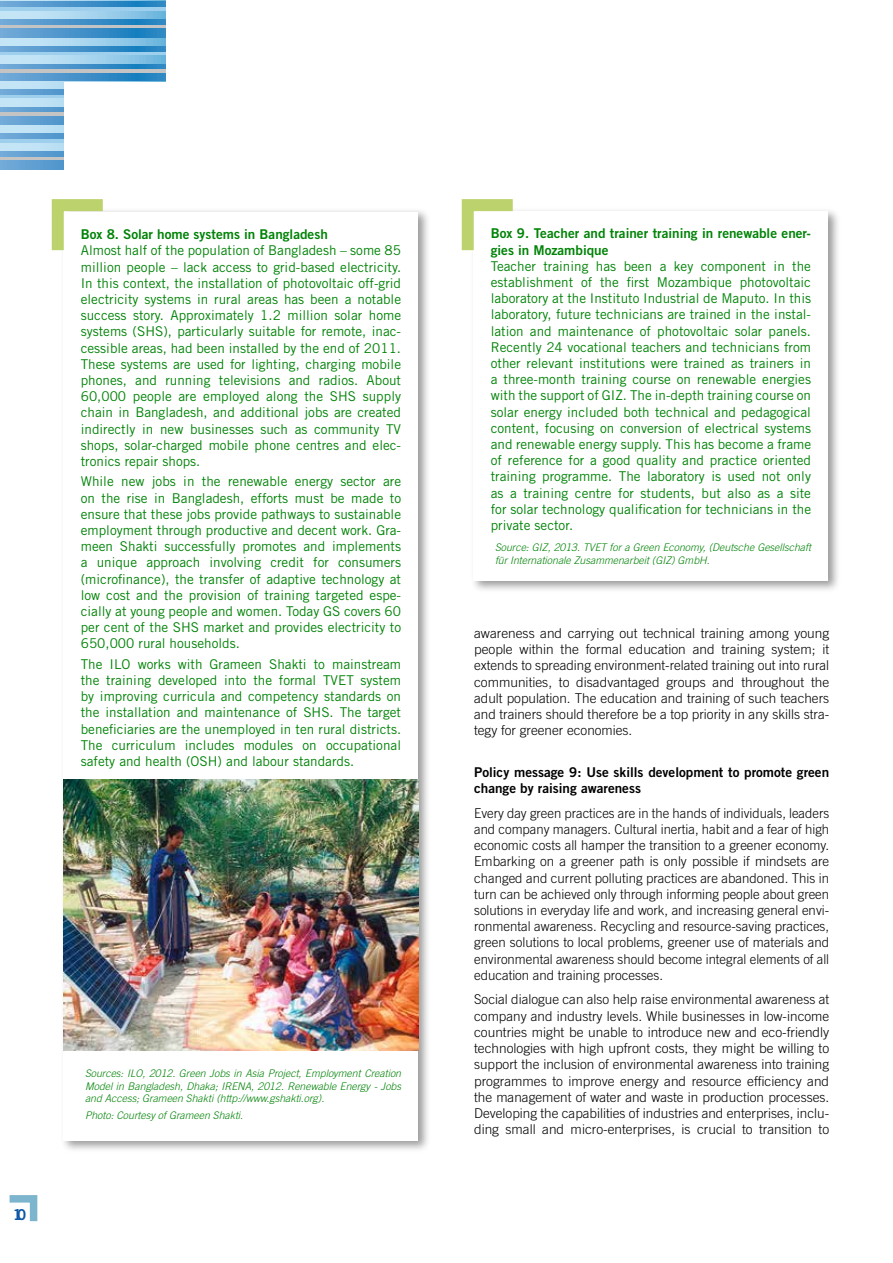
<style>
.page{position:relative;width:893px;height:1263px;background:#fff}
.page>*{position:absolute;margin:0;border:0;box-sizing:border-box;transform-origin:0 0}
.t1{font:15px "Trade Gothic LT Std Bd 2";color:#0b56a5}
.t2{font:13.5px/16.2px "Trade Gothic LT Std";color:#008307;text-align:justify}
.t3{font:300 13.5px/16.2px "Trade Gothic LT Std";color:#000;text-align:justify}
.t4{font:13.5px/16.2px "Trade Gothic LT Std Bd 2";color:#008307}
.t5{font:13.5px/16.2px "Trade Gothic LT Std Bd 2";color:#000}
.t6{font:italic 300 10.5px/12.6px "Trade Gothic LT Std";color:#008307;text-align:justify}
</style>
<div class="page">
<svg style="left:0;top:73px;width:166px;height:9px"></svg>
<hr style="left:0;top:69px;width:457px;height:4px;background:#c4c4c5">
<svg style="left:0;top:63px;width:166px;height:6px"></svg>
<svg style="left:0;top:55px;width:166px;height:8px"></svg>
<svg style="left:0;top:51px;width:166px;height:4px"></svg>
<svg style="left:0;top:45px;width:166px;height:6px"></svg>
<svg style="left:0;top:37px;width:166px;height:8px"></svg>
<svg style="left:0;top:28px;width:166px;height:9px"></svg>
<svg style="left:0;top:24px;width:166px;height:4px"></svg>
<svg style="left:0;top:19px;width:166px;height:5px"></svg>
<svg style="left:0;top:11px;width:166px;height:8px"></svg>
<hr style="left:0;top:7px;width:457px;height:4px;background:#9ecfec">
<svg style="left:0;top:1px;width:166px;height:6px"></svg>
<svg style="left:0;top:0;width:166px;height:1px"></svg>
<svg style="left:0;top:160px;width:64px;height:9px"></svg>
<svg style="left:0;top:156px;width:64px;height:4px"></svg>
<svg style="left:0;top:151px;width:64px;height:5px"></svg>
<div style="left:0;top:143px;width:457px;height:8px;background:#c1e3f5"></div>
<hr style="left:0;top:139px;width:457px;height:4px;background:#9ecfec">
<svg style="left:0;top:133px;width:64px;height:6px"></svg>
<div style="left:0;top:125px;width:457px;height:8px;background:#c1e3f5"></div>
<svg style="left:0;top:116px;width:64px;height:9px"></svg>
<hr style="left:0;top:112px;width:457px;height:4px;background:#c4c4c5">
<svg style="left:0;top:106px;width:64px;height:6px"></svg>
<div style="left:0;top:98px;width:457px;height:8px;background:#c1e3f5"></div>
<svg style="left:0;top:94px;width:64px;height:4px"></svg>
<svg style="left:0;top:88px;width:64px;height:6px"></svg>
<div style="left:0;top:82px;width:457px;height:6px;background:#c1e3f5"></div>
<div style="left:64px;top:82px;width:474px;height:133px;background:#fff"></div>
<div style="left:166px;top:0;width:475px;height:122px;background:#fff"></div>
<svg style="left:9px;top:1195px;width:29px;height:27px"></svg>
<div style="left:60px;top:208px;width:371px;height:945px;background:#000;opacity:.4"></div>
<div style="left:64px;top:212px;width:354px;height:929px;background:#fff"></div>
<svg style="left:51px;top:199px;width:64px;height:63px"></svg>
<div style="left:470px;top:208px;width:371px;height:385px;background:#000;opacity:.4"></div>
<div style="left:474px;top:212px;width:354px;height:369px;background:#fff"></div>
<svg style="left:461px;top:199px;width:64px;height:63px"></svg>
<img style="left:64px;top:779px;width:354px;height:272px">
<p class="t4" style="left:81px;top:226px;width:249px">Box 8. Solar home systems in Bangladesh</p>
<p class="t2" style="left:81px;top:242px;width:322px">Almost half of the population of Bangladesh – some 85 million people – lack access to grid-based electricity.<br>In this context, the installation of photovoltaic off-grid electricity systems in rural areas has been a notable success story. Approximately 1.2 million solar home systems (SHS), particularly suitable for remote, inac&shy;cessible areas, had been installed by the end of 2011.<br>These systems are used for lighting, charging mobile phones, and running televisions and radios. About 60,000 people are employed along the SHS supply chain in Bangladesh, and additional jobs are created indirectly in new businesses such as community TV shops, solar-charged mobile phone centres and elec&shy;tronics repair shops.</p>
<p class="t2" style="left:81px;top:473px;width:322px">While new jobs in the renewable energy sector are on the rise in Bangladesh, efforts must be made to ensure that these jobs provide pathways to sustainable employment through productive and decent work. Gra&shy;meen Shakti successfully promotes and implements a unique approach involving credit for consumers (microfinance), the transfer of adaptive technology at low cost and the provision of training targeted espe&shy;cially at young people and women. Today GS covers 60 per cent of the SHS market and provides electricity to 650,000 rural households.</p>
<p class="t2" style="left:81px;top:656px;width:322px">The ILO works with Grameen Shakti to mainstream the training developed into the formal TVET system by improving curricula and competency standards on the installation and maintenance of SHS. The target beneficiaries are the unemployed in ten rural districts.<br>The curriculum includes modules on occupational safety and health (OSH) and labour standards.</p>
<p class="t1" style="left:13px;top:1205px;width:15px">10</p>
<p class="t6" style="left:85px;top:1067px;width:318px">Sources: ILO, 2012. Green Jobs in Asia Project, Employment Creation Model in Bangladesh, Dhaka; IRENA, 2012. Renewable Energy - Jobs and Access; Grameen Shakti (http://www.gshakti.org).</p>
<p class="t6" style="left:85px;top:1109px;width:160px">Photo: Courtesy of Grameen Shakti.</p>
<p class="t4" style="left:491px;top:225px;width:322px">Box 9. Teacher and trainer training in renewable ener&shy;gies in Mozambique</p>
<p class="t2" style="left:491px;top:258px;width:322px">Teacher training has been a key component in the establishment of the first Mozambique photovoltaic laboratory at the Instituto Industrial de Maputo. In this laboratory, future technicians are trained in the instal&shy;lation and maintenance of photovoltaic solar panels.<br>Recently 24 vocational teachers and technicians from other relevant institutions were trained as trainers in a three-month training course on renewable energies with the support of GIZ. The in-depth training course on solar energy included both technical and pedagogical content, focusing on conversion of electrical systems and renewable energy supply. This has become a frame of reference for a good quality and practice oriented training programme. The laboratory is used not only as a training centre for students, but also as a site for solar technology qualification for technicians in the private sector.</p>
<p class="t6" style="left:495px;top:541px;width:318px">Source: GIZ, 2013. TVET for a Green Economy, (Deutsche Gesellschaft für Internationale Zusammenarbeit (GIZ) GmbH.</p>
<p class="t3" style="left:474px;top:625px;width:357px">awareness and carrying out technical training among young people within the formal education and training system; it extends to spreading environment-related training out into rural communities, to disadvantaged groups and throughout the adult population. The education and training of such teachers and trainers should therefore be a top priority in any skills stra&shy;tegy for greener economies.</p>
<p class="t5" style="left:474px;top:764px;width:357px">Policy message 9: Use skills development to promote green change by raising awareness</p>
<p class="t3" style="left:474px;top:805px;width:357px">Every day green practices are in the hands of individuals, leaders and company managers. Cultural inertia, habit and a fear of high economic costs all hamper the transition to a greener economy.<br>Embarking on a greener path is only possible if mindsets are changed and current polluting practices are abandoned. This in turn can be achieved only through informing people about green solutions in everyday life and work, and increasing general envi&shy;ronmental awareness. Recycling and resource-saving practices, green solutions to local problems, greener use of materials and environmental awareness should become integral elements of all education and training processes.</p>
<p class="t3" style="left:474px;top:991px;width:357px">Social dialogue can also help raise environmental awareness at company and industry levels. While businesses in low-income countries might be unable to introduce new and eco-friendly technologies with high upfront costs, they might be willing to support the inclusion of environmental awareness into training programmes to improve energy and resource efficiency and the management of water and waste in production processes.<br>Developing the capabilities of industries and enterprises, inclu&shy;ding small and micro-enterprises, is crucial to transition to</p>
</div>
